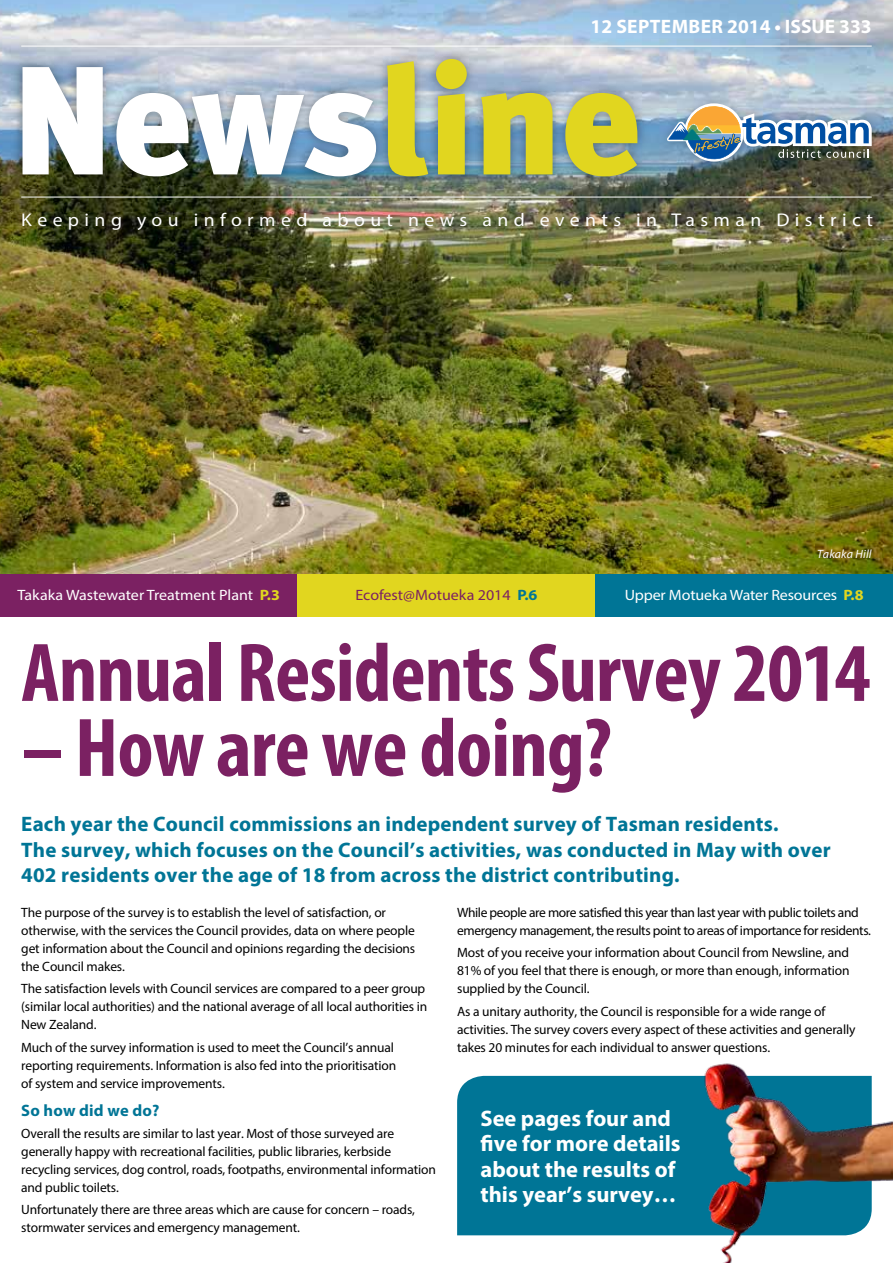
<style>
.page{position:relative;width:893px;height:1263px;background:#fff}
.page>*{position:absolute;margin:0;border:0;box-sizing:border-box;transform-origin:0 0}
.t1{font:900 154.05px "Meta Plus";color:#fff}
.t2{font:700 condensed 84px "Myriad Pro";letter-spacing:-.01em;color:#7b2162}
.t3{font:700 22.5px/25.5px "Myriad Pro";color:#fff}
.t4{font:700 21px/25.5px "Myriad Pro";letter-spacing:.01em;color:#007596}
.t5{font:700 19.5px "Myriad Pro";color:#fff}
.t6{font:18.45px "Myriad Pro";letter-spacing:.275em;color:#fff;scale:1.07 1}
.t7{font:700 16.5px "Myriad Pro";letter-spacing:.01em;color:#007596}
.t8{font:15px "Myriad Pro";letter-spacing:-.005em;color:#fff;scale:1.07 1}
.t9{font:15px "Myriad Pro";color:#7b2162;scale:1.07 1}
.t10{font:13.5px/18px "Myriad Pro";letter-spacing:-.01em;color:#000}
.t11{font:13.5px/18px "Myriad Pro";letter-spacing:-.03em;color:#000}
.t12{font:italic 12px "Myriad Pro";letter-spacing:.01em;color:#fff}
.s1{color:#e1d61f}
.s2{font-weight:700;color:#e1d61f}
.s3{font-weight:700;color:#007596}
</style>
<div class="page">
<img style="left:0;top:0;width:893px;height:574px">
<div style="left:13px;top:37px;width:868px;height:202px;background:#000;opacity:.25"></div>
<img style="left:667px;top:105px;width:205px;height:56px">
<div style="left:8px;top:45px;width:643px;height:146px;background:#000;opacity:.19"></div>
<hr style="left:21px;top:197px;width:851px;height:1px;background:#fff">
<hr style="left:21px;top:46px;width:851px;height:1px;background:#fff">
<div style="left:0;top:574px;width:298px;height:43px;background:#7b2162"></div>
<div style="left:298px;top:574px;width:297px;height:43px;background:#e1d61f"></div>
<div style="left:595px;top:574px;width:298px;height:43px;background:#007596"></div>
<div style="left:457px;top:1076px;width:228px;height:159px;background:#007596"></div>
<img style="left:685px;top:1063px;width:208px;height:200px">
<h3 class="t5" style="left:591px;top:13px;width:283px">12 SEPTEMBER 2014 • ISSUE 333</h3>
<h1 class="t1" style="left:10px;top:31px;width:632px">News<span class="s1">line</span></h1>
<h3 class="t6" style="left:21px;top:209px;width:798px">Keeping you informed about news and events in Tasman District</h3>
<p class="t12" style="left:817px;top:546px;width:56px">Takaka Hill</p>
<p class="t8" style="left:18px;top:586px;width:247px">Takaka Wastewater Treatment Plant <span class="s2">P.3</span></p>
<p class="t9" style="left:355px;top:586px;width:172px">Ecofest@Motueka 2014 <span class="s3">P.6</span></p>
<p class="t8" style="left:625px;top:586px;width:225px">Upper Motueka Water Resources <span class="s2">P.8</span></p>
<h2 class="t2" style="left:21px;top:620px;width:851px">Annual Residents Survey 2014</h2>
<h2 class="t2" style="left:21px;top:695px;width:592px">– How are we doing?</h2>
<h3 class="t4" style="left:21px;top:811px;width:811px">Each year the Council commissions an independent survey of Tasman residents.<br>The survey, which focuses on the Council’s activities, was conducted in May with over<br>402 residents over the age of 18 from across the district contributing.</h3>
<p class="t10" style="left:21px;top:903px;width:396px">The purpose of the survey is to establish the level of satisfaction, or otherwise, with the services the Council provides, data on where people get information about the Council and opinions regarding the decisions the Council makes.</p>
<p class="t10" style="left:21px;top:980px;width:407px">The satisfaction levels with Council services are compared to a peer group (similar local authorities) and the national average of all local authorities in<br>New Zealand.</p>
<p class="t10" style="left:21px;top:1038px;width:377px">Much of the survey information is used to meet the Council’s annual reporting requirements. Information is also fed into the prioritisation of system and service improvements.</p>
<p class="t7" style="left:21px;top:1099px;width:140px">So how did we do?</p>
<p class="t10" style="left:21px;top:1124px;width:416px">Overall the results are similar to last year. Most of those surveyed are generally happy with recreational facilities, public libraries, kerbside recycling services, dog control, roads, footpaths, environmental information and public toilets.</p>
<p class="t10" style="left:21px;top:1200px;width:395px">Unfortunately there are three areas which are cause for concern – roads, stormwater services and emergency management.</p>
<p class="t11" style="left:457px;top:903px;width:415px">While people are more satisfied this year than last year with public toilets and emergency management, the results point to areas of importance for residents.</p>
<p class="t10" style="left:457px;top:944px;width:394px;text-align:justify">Most of you receive your information about Council from Newsline, and 81% of you feel that there is enough, or more than enough, information supplied by the Council.</p>
<p class="t10" style="left:457px;top:1002px;width:400px">As a unitary authority, the Council is responsible for a wide range of activities. The survey covers every aspect of these activities and generally takes 20 minutes for each individual to answer questions.</p>
<h3 class="t3" style="left:480px;top:1105px;width:202px">See pages four and five for more details about the results of this year’s survey…</h3>
</div>
